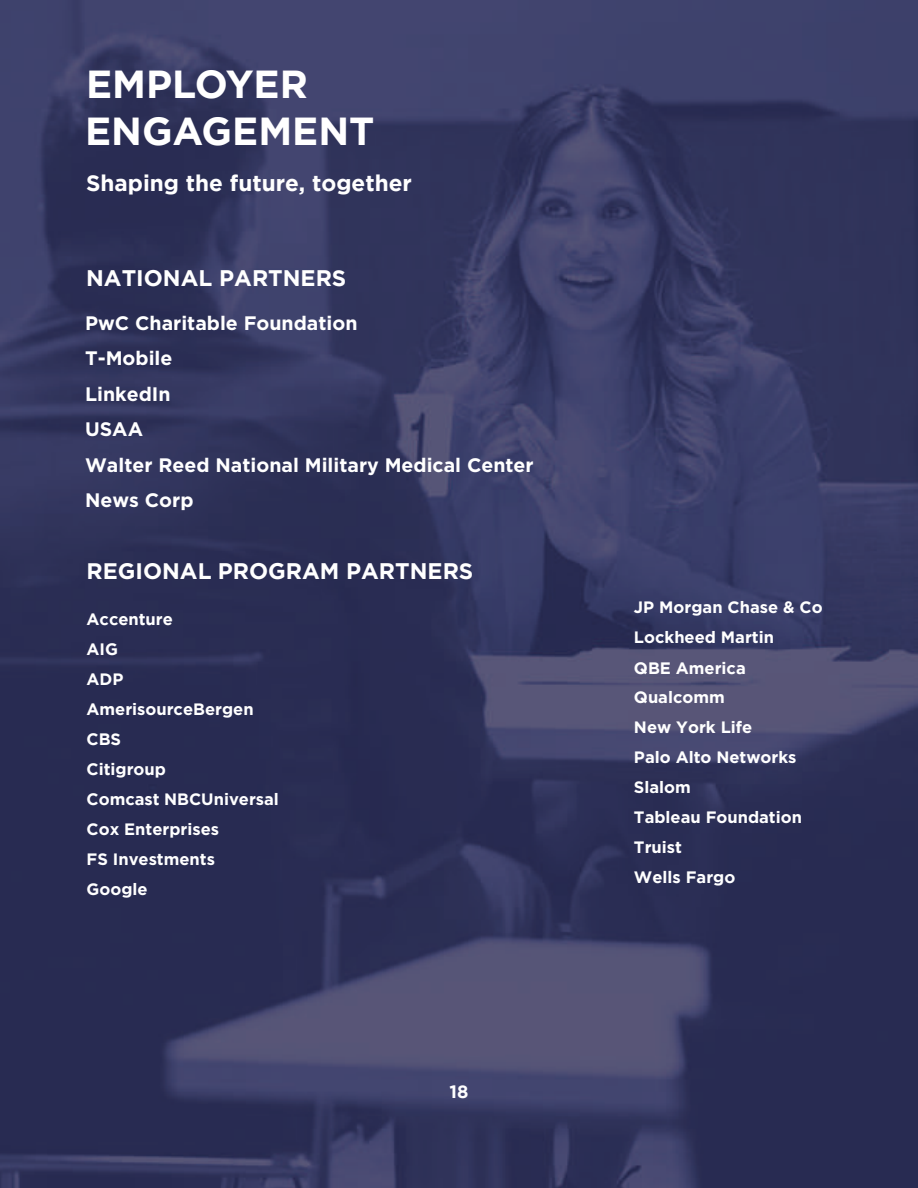
<style>
.page{position:relative;width:918px;height:1188px;background:#fff}
.page>*{position:absolute;margin:0;border:0;box-sizing:border-box;transform-origin:0 0}
.t1{font:700 39px/46.8px "Gotham";color:#fff}
.t2{font:700 22.5px "Gotham";color:#fff}
.t3{font:700 19.5px/35.4px "Gotham";color:#fff}
.t4{font:700 18px "Gotham";color:#fff}
.t5{font:700 16.5px/30px "Gotham";color:#fff}
</style>
<div class="page">
<img style="left:0;top:0;width:918px;height:1188px">
<h1 class="t1" style="left:85px;top:60px;width:291px">EMPLOYER<br>ENGAGEMENT</h1>
<h2 class="t2" style="left:86px;top:170px;width:327px">Shaping the future, together</h2>
<h2 class="t2" style="left:86px;top:265px;width:262px">NATIONAL PARTNERS</h2>
<p class="t3" style="left:85px;top:305px;width:450px">PwC Charitable Foundation<br>T-Mobile<br>LinkedIn<br>USAA<br>Walter Reed National Military Medical Center<br>News Corp</p>
<h2 class="t2" style="left:87px;top:556px;width:388px">REGIONAL PROGRAM PARTNERS</h2>
<p class="t5" style="left:87px;top:604px;width:194px">Accenture<br>AIG<br>ADP<br>AmerisourceBergen<br>CBS<br>Citigroup<br>Comcast NBCUniversal<br>Cox Enterprises<br>FS Investments<br>Google</p>
<p class="t4" style="left:450px;top:1082px;width:20px">18</p>
<p class="t5" style="left:634px;top:592px;width:190px">JP Morgan Chase &amp; Co<br>Lockheed Martin<br>QBE America<br>Qualcomm<br>New York Life<br>Palo Alto Networks<br>Slalom<br>Tableau Foundation<br>Truist<br>Wells Fargo</p>
</div>
